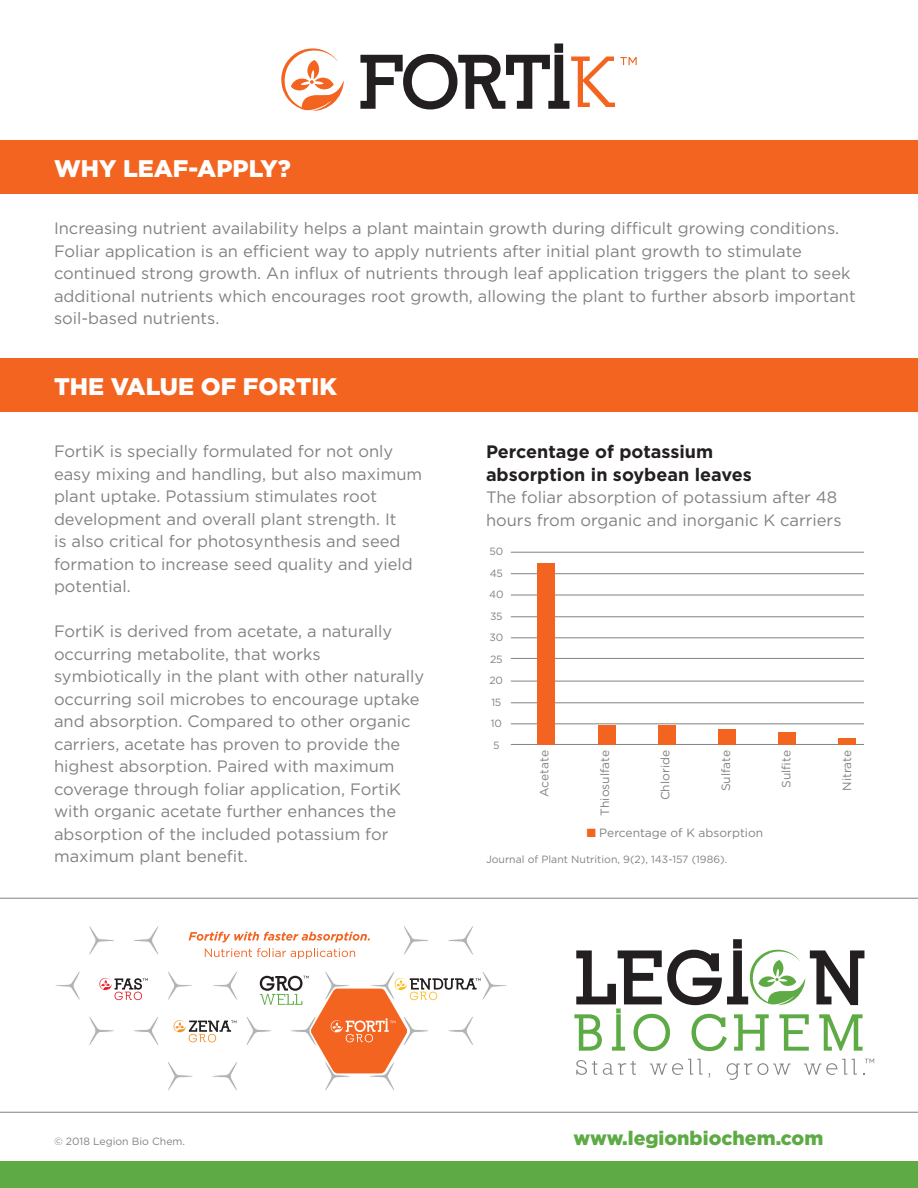
<style>
.page{position:relative;width:918px;height:1188px;background:#fff}
.page>*{position:absolute;margin:0;border:0;box-sizing:border-box;transform-origin:0 0}
.t1{font:900 24px "Gotham";color:#fff}
.t2{font:900 19.5px "Gotham";color:#5eab45}
.t3{font:700 18px/22.5px "Gotham";color:#231f20}
.t4{font:16.5px/22.5px "Gotham";color:#808285}
.t5{font:12px "Gotham";color:#808285}
.t6{font:10.5px "Gotham";color:#808285}
.s1{color:#f36421}
</style>
<div class="page">
<div style="left:0;top:140px;width:918px;height:54px;background:#f36421"></div>
<div style="left:0;top:358px;width:918px;height:54px;background:#f36421"></div>
<div style="left:0;top:1161px;width:918px;height:27px;background:#5eab45"></div>
<hr style="left:0;top:1112px;width:918px;height:1px;background:#808285">
<hr style="left:0;top:898px;width:918px;height:1px;background:#808285">
<svg style="left:189px;top:932px;width:181px;height:10px"></svg>
<svg style="left:205px;top:948px;width:150px;height:11px"></svg>
<svg style="left:576px;top:1060px;width:21px;height:15px"></svg>
<svg style="left:603px;top:1061px;width:33px;height:14px"></svg>
<svg style="left:650px;top:1059px;width:53px;height:16px"></svg>
<svg style="left:727px;top:1063px;width:64px;height:17px"></svg>
<svg style="left:804px;top:1059px;width:53px;height:16px"></svg>
<svg style="left:574px;top:939px;width:290px;height:112px"></svg>
<svg style="left:168px;top:1062px;width:25px;height:29px"></svg>
<svg style="left:212px;top:1062px;width:25px;height:29px"></svg>
<svg style="left:448px;top:926px;width:25px;height:29px"></svg>
<svg style="left:134px;top:926px;width:25px;height:29px"></svg>
<svg style="left:89px;top:1017px;width:25px;height:28px"></svg>
<svg style="left:404px;top:926px;width:24px;height:29px"></svg>
<svg style="left:89px;top:926px;width:25px;height:29px"></svg>
<svg style="left:134px;top:1017px;width:25px;height:28px"></svg>
<svg style="left:213px;top:972px;width:24px;height:28px"></svg>
<svg style="left:168px;top:972px;width:24px;height:28px"></svg>
<svg style="left:56px;top:971px;width:24px;height:29px"></svg>
<svg style="left:865px;top:1059px;width:9px;height:4px"></svg>
<svg style="left:99px;top:978px;width:49px;height:22px"></svg>
<svg style="left:246px;top:972px;width:261px;height:119px"></svg>
<svg style="left:173px;top:1020px;width:63px;height:22px"></svg>
<hr style="left:511px;top:573px;width:353px;height:1px;background:#808285">
<hr style="left:511px;top:681px;width:353px;height:1px;background:#808285">
<hr style="left:511px;top:703px;width:353px;height:1px;background:#808285">
<hr style="left:511px;top:724px;width:353px;height:1px;background:#808285">
<hr style="left:511px;top:744px;width:353px;height:1px;background:#808285">
<hr style="left:511px;top:595px;width:353px;height:1px;background:#808285">
<hr style="left:511px;top:552px;width:353px;height:1px;background:#808285">
<hr style="left:511px;top:617px;width:353px;height:1px;background:#808285">
<hr style="left:511px;top:638px;width:353px;height:1px;background:#808285">
<hr style="left:511px;top:658px;width:353px;height:1px;background:#808285">
<div style="left:538px;top:564px;width:17px;height:181px;background:#f36421"></div>
<div style="left:838px;top:738px;width:17px;height:7px;background:#f36421"></div>
<div style="left:598px;top:726px;width:17px;height:19px;background:#f36421"></div>
<div style="left:778px;top:732px;width:17px;height:13px;background:#f36421"></div>
<div style="left:658px;top:726px;width:17px;height:19px;background:#f36421"></div>
<div style="left:718px;top:729px;width:17px;height:16px;background:#f36421"></div>
<svg style="left:360px;top:43px;width:277px;height:66px"></svg>
<svg style="left:281px;top:48px;width:63px;height:63px"></svg>
<p class="t1" style="left:54px;top:152px;width:238px">WHY LEAF-APPLY?</p>
<p class="t4" style="left:54px;top:217px;width:803px">Increasing nutrient availability helps a plant maintain growth during difficult growing conditions.<br>Foliar application is an efficient way to apply nutrients after initial plant growth to stimulate continued strong growth. An influx of nutrients through leaf application triggers the plant to seek additional nutrients which encourages root growth, allowing the plant to further absorb important soil-based nutrients.</p>
<p class="t1" style="left:54px;top:370px;width:284px">THE VALUE OF FORTIK</p>
<p class="t4" style="left:54px;top:440px;width:370px">FortiK is specially formulated for not only easy mixing and handling, but also maximum plant uptake. Potassium stimulates root development and overall plant strength. It<br>is also critical for photosynthesis and seed formation to increase seed quality and yield potential.</p>
<p class="t4" style="left:54px;top:620px;width:372px">FortiK is derived from acetate, a naturally occurring metabolite, that works symbiotically in the plant with other naturally occurring soil microbes to encourage uptake and absorption. Compared to other organic carriers, acetate has proven to provide the highest absorption. Paired with maximum coverage through foliar application, FortiK with organic acetate further enhances the absorption of the included potassium for maximum plant benefit.</p>
<p class="t3" style="left:486px;top:441px;width:267px">Percentage of potassium absorption in soybean leaves</p>
<p class="t4" style="left:486px;top:486px;width:357px">The foliar absorption of potassium after 48 hours from organic and inorganic K carriers</p>
<p class="t6" style="left:490px;top:545px;width:15px">50</p>
<p class="t6" style="left:490px;top:566px;width:15px">45</p>
<p class="t6" style="left:489px;top:588px;width:16px">40</p>
<p class="t6" style="left:490px;top:609px;width:14px">35</p>
<p class="t6" style="left:490px;top:631px;width:15px">30</p>
<p class="t6" style="left:490px;top:652px;width:14px">25</p>
<p class="t6" style="left:490px;top:674px;width:15px">20</p>
<p class="t6" style="left:491px;top:695px;width:11px">15</p>
<p class="t6" style="left:491px;top:717px;width:12px">10</p>
<p class="t6" style="left:493px;top:738px;width:8px">5</p>
<p class="t5" style="left:537px;top:797px;width:48px;rotate:-90deg">Acetate</p>
<p class="t5" style="left:597px;top:816px;width:67px;rotate:-90deg">Thiosulfate</p>
<p class="t5" style="left:658px;top:800px;width:52px;rotate:-90deg">Chloride</p>
<p class="t5" style="left:718px;top:791px;width:43px;rotate:-90deg">Sulfate</p>
<p class="t5" style="left:779px;top:788px;width:39px;rotate:-90deg">Sulfite</p>
<p class="t5" style="left:839px;top:791px;width:42px;rotate:-90deg">Nitrate</p>
<p class="t5" style="left:587px;top:825px;width:178px"><span class="s1">■</span> Percentage of K absorption</p>
<p class="t6" style="left:486px;top:853px;width:243px">Journal of Plant Nutrition, 9(2), 143-157 (1986).</p>
<p class="t6" style="left:54px;top:1134px;width:133px">© 2018 Legion Bio Chem.</p>
<p class="t2" style="left:573px;top:1124px;width:251px">www.legionbiochem.com</p>
</div>
